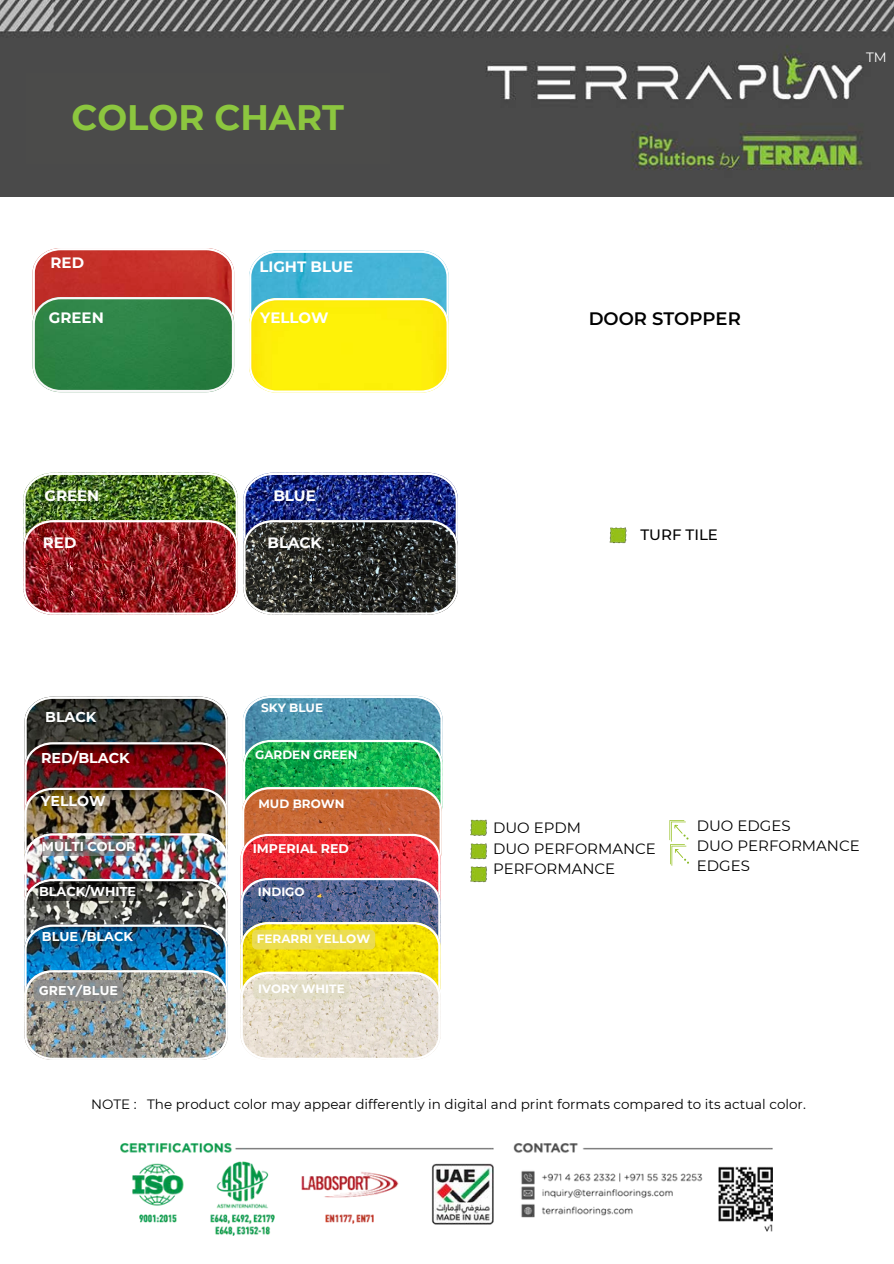
<style>
.page{position:relative;width:894px;height:1264px;background:#fff}
.page>*{position:absolute;margin:0;border:0;box-sizing:border-box;transform-origin:0 0}
.t1{font:700 35.25px "Montserrat";color:#8cc63f}
.t2{font:600 18px "Montserrat";color:#000}
.t3{font:15px/20.2px "Montserrat";color:#000}
.t4{font:700 15px "Montserrat";color:#fff}
.t5{font:500 15px "Montserrat";color:#000}
.t6{font:700 14.25px "Montserrat";color:#fff}
.t7{font:13.5px "Montserrat";color:#000}
.t8{font:13.5px "Montserrat";color:#fff}
.t9{font:700 12.75px "Montserrat";color:#fff}
.t10{font:700 12.75px "Gotham";color:#fff}
.t11{font:700 12.6px "Montserrat";color:#fff}
.t12{font:700 12px "Montserrat";color:#fff}
</style>
<div class="page">
<img style="left:0;top:0;width:893px;height:197px">
<img style="left:121px;top:1143px;width:651px;height:92px">
<img style="left:470px;top:819px;width:17px;height:17px">
<img style="left:470px;top:843px;width:17px;height:16px">
<img style="left:470px;top:866px;width:17px;height:16px">
<svg style="left:669px;top:820px;width:20px;height:45px"></svg>
<svg style="left:33px;top:248px;width:201px;height:144px;background:#6d714a"></svg>
<svg style="left:249px;top:251px;width:199px;height:141px;background:#c3dd5b"></svg>
<img style="left:24px;top:696px;width:204px;height:363px">
<div style="left:42px;top:839px;width:94px;height:16px;background:#7d7d7d;opacity:.61"></div>
<div style="left:39px;top:884px;width:97px;height:16px;background:#000;opacity:.53"></div>
<img style="left:240px;top:695px;width:202px;height:364px">
<div style="left:26px;top:73px;width:363px;height:90px;background:#4b4b4a"></div>
<img style="left:23px;top:473px;width:435px;height:141px">
<img style="left:609px;top:527px;width:18px;height:16px">
<p class="t1" style="left:71px;top:96px;width:274px">COLOR CHART</p>
<p class="t4" style="left:51px;top:254px;width:35px">RED</p>
<p class="t4" style="left:49px;top:308px;width:56px">GREEN</p>
<p class="t4" style="left:45px;top:486px;width:56px">GREEN</p>
<p class="t4" style="left:43px;top:533px;width:35px">RED</p>
<p class="t6" style="left:45px;top:708px;width:53px">BLACK</p>
<h3 class="t6" style="left:41px;top:749px;width:90px">RED/BLACK</h3>
<p class="t6" style="left:41px;top:792px;width:66px">YELLOW</p>
<h3 class="t9" style="left:42px;top:838px;width:95px">MULTI COLOR</h3>
<p class="t9" style="left:39px;top:883px;width:99px">BLACK/WHITE</p>
<h6 class="t9" style="left:42px;top:929px;width:92px">BLUE /BLACK</h6>
<p class="t10" style="left:39px;top:983px;width:81px">GREY/BLUE</p>
<p class="t4" style="left:259px;top:257px;width:95px">LIGHT BLUE</p>
<p class="t4" style="left:260px;top:308px;width:70px">YELLOW</p>
<p class="t4" style="left:273px;top:486px;width:44px">BLUE</p>
<p class="t4" style="left:267px;top:533px;width:56px">BLACK</p>
<p class="t12" style="left:261px;top:701px;width:63px">SKY BLUE</p>
<h6 class="t12" style="left:255px;top:747px;width:104px">GARDEN GREEN</h6>
<p class="t12" style="left:258px;top:796px;width:88px">MUD BROWN</p>
<h6 class="t11" style="left:253px;top:841px;width:97px">IMPERIAL RED</h6>
<p class="t12" style="left:258px;top:884px;width:48px">INDIGO</p>
<h6 class="t12" style="left:257px;top:931px;width:115px">FERARRI YELLOW</h6>
<p class="t12" style="left:258px;top:981px;width:88px">IVORY WHITE</p>
<p class="t2" style="left:588px;top:307px;width:153px">DOOR STOPPER</p>
<p class="t5" style="left:640px;top:525px;width:79px">TURF TILE</p>
<h6 class="t8" style="left:865px;top:49px;width:22px">TM</h6>
<p class="t3" style="left:493px;top:817px;width:89px">DUO EPDM</p>
<h3 class="t3" style="left:493px;top:838px;width:164px">DUO PERFORMANCE</h3>
<p class="t3" style="left:493px;top:858px;width:124px">PERFORMANCE</p>
<h3 class="t3" style="left:696px;top:815px;width:164px">DUO EDGES<br>DUO PERFORMANCE<br>EDGES</h3>
<p class="t7" style="left:91px;top:1096px;width:716px">NOTE : The product color may appear differently in digital and print formats compared to its actual color.</p>
</div>
